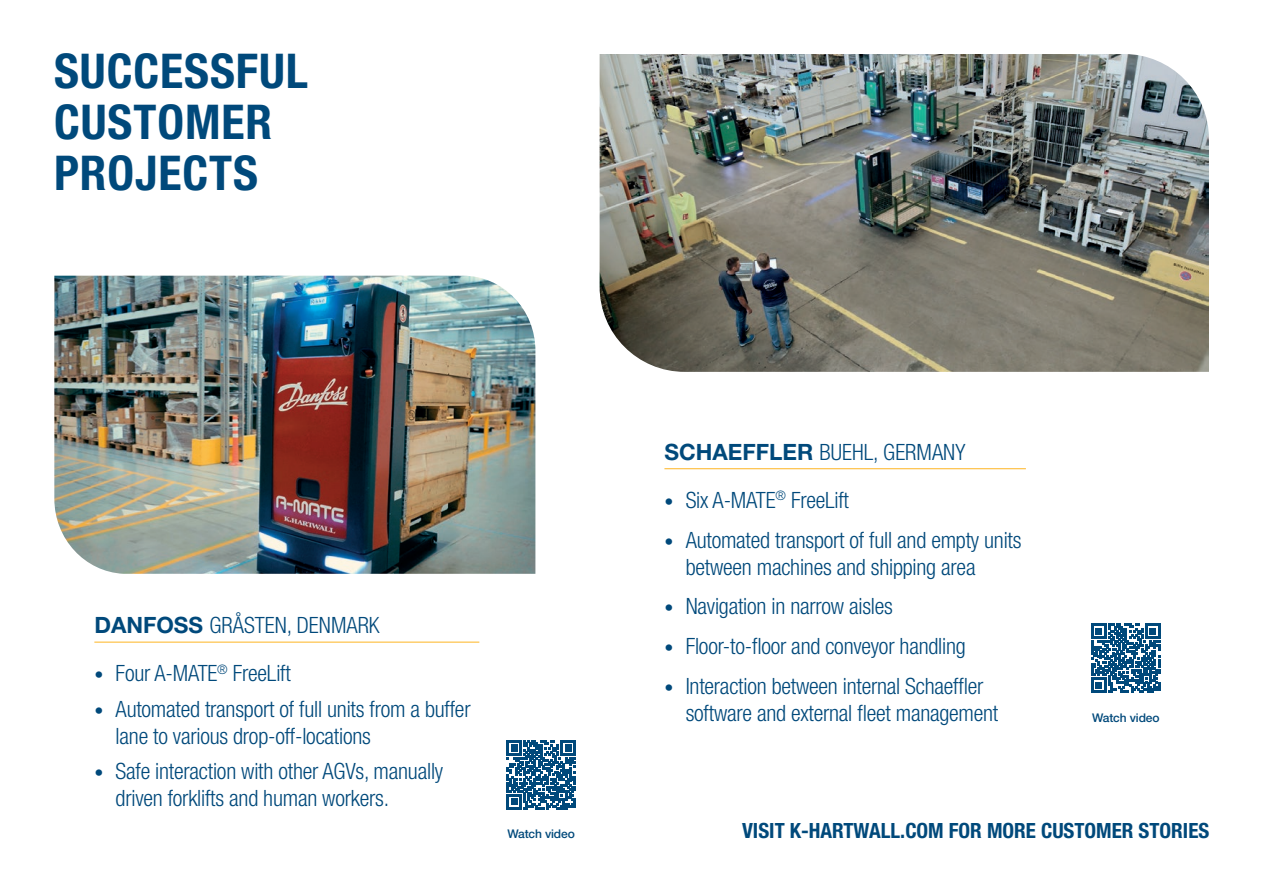
<style>
.page{position:relative;width:1263px;height:893px;background:#fff}
.page>*{position:absolute;margin:0;border:0;box-sizing:border-box;transform-origin:0 0}
.Technical_article_main_heading{font:700 condensed 48px/51px "Helvetica Neue LT Std";letter-spacing:.02em;color:#00497b}
.benefits_bullet_points{font:300 condensed 22.5px/27px "Helvetica Neue LT Std";letter-spacing:-.01em;color:#00497b}
.Rubrik{font:700 condensed 21px "Helvetica Neue LT Std";color:#00497b}
.t1{font:500 12px "Helvetica Neue LT Std";letter-spacing:-.01em;color:#00497b}
.s1{font-weight:700;font-stretch:normal}
.s2{font-size:18px}
</style>
<div class="page">
<img style="left:600px;top:54px;width:609px;height:318px">
<hr style="left:94px;top:642px;width:385px;height:1px;background:#febd3b">
<hr style="left:664px;top:468px;width:362px;height:1px;background:#febd3b">
<img style="left:54px;top:276px;width:481px;height:298px">
<svg style="left:1091px;top:624px;width:69px;height:68px"></svg>
<svg style="left:507px;top:741px;width:68px;height:68px"></svg>
<p class="Technical_article_main_heading" style="left:54px;top:45px;width:256px">SUCCESSFUL<br>CUSTOMER<br>PROJECTS</p>
<p class="benefits_bullet_points" style="left:94px;top:611px;width:287px"><span class="s1">DANFOSS</span> GRÅSTEN, DENMARK</p>
<p class="benefits_bullet_points" style="left:94px;top:660px;width:198px"><span class="s2">•</span> Four A-MATE<sup>®</sup> FreeLift</p>
<p class="benefits_bullet_points" style="left:116px;top:695px;width:356px;text-indent:-21px"><span class="s2">•</span> Automated transport of full units from a buffer lane to various drop-off-locations</p>
<p class="benefits_bullet_points" style="left:116px;top:758px;width:329px;text-indent:-21px"><span class="s2">•</span> Safe interaction with other AGVs, manually driven forklifts and human workers.</p>
<p class="t1" style="left:507px;top:827px;width:69px">Watch video</p>
<p class="benefits_bullet_points" style="left:664px;top:438px;width:302px"><span class="s1">SCHAEFFLER</span> BUEHL, GERMANY</p>
<p class="benefits_bullet_points" style="left:664px;top:486px;width:186px"><span class="s2">•</span> Six A-MATE<sup>®</sup> FreeLift</p>
<p class="benefits_bullet_points" style="left:686px;top:526px;width:337px;text-indent:-21px"><span class="s2">•</span> Automated transport of full and empty units between machines and shipping area</p>
<p class="benefits_bullet_points" style="left:664px;top:593px;width:230px"><span class="s2">•</span> Navigation in narrow aisles</p>
<p class="benefits_bullet_points" style="left:664px;top:632px;width:303px"><span class="s2">•</span> Floor-to-floor and conveyor handling</p>
<p class="benefits_bullet_points" style="left:686px;top:672px;width:314px;text-indent:-21px"><span class="s2">•</span> Interaction between internal Schaeffler software and external fleet management</p>
<p class="t1" style="left:1092px;top:710px;width:69px">Watch video</p>
<p class="Rubrik" style="left:742px;top:818px;width:469px">VISIT K-HARTWALL.COM FOR MORE CUSTOMER STORIES</p>
</div>
